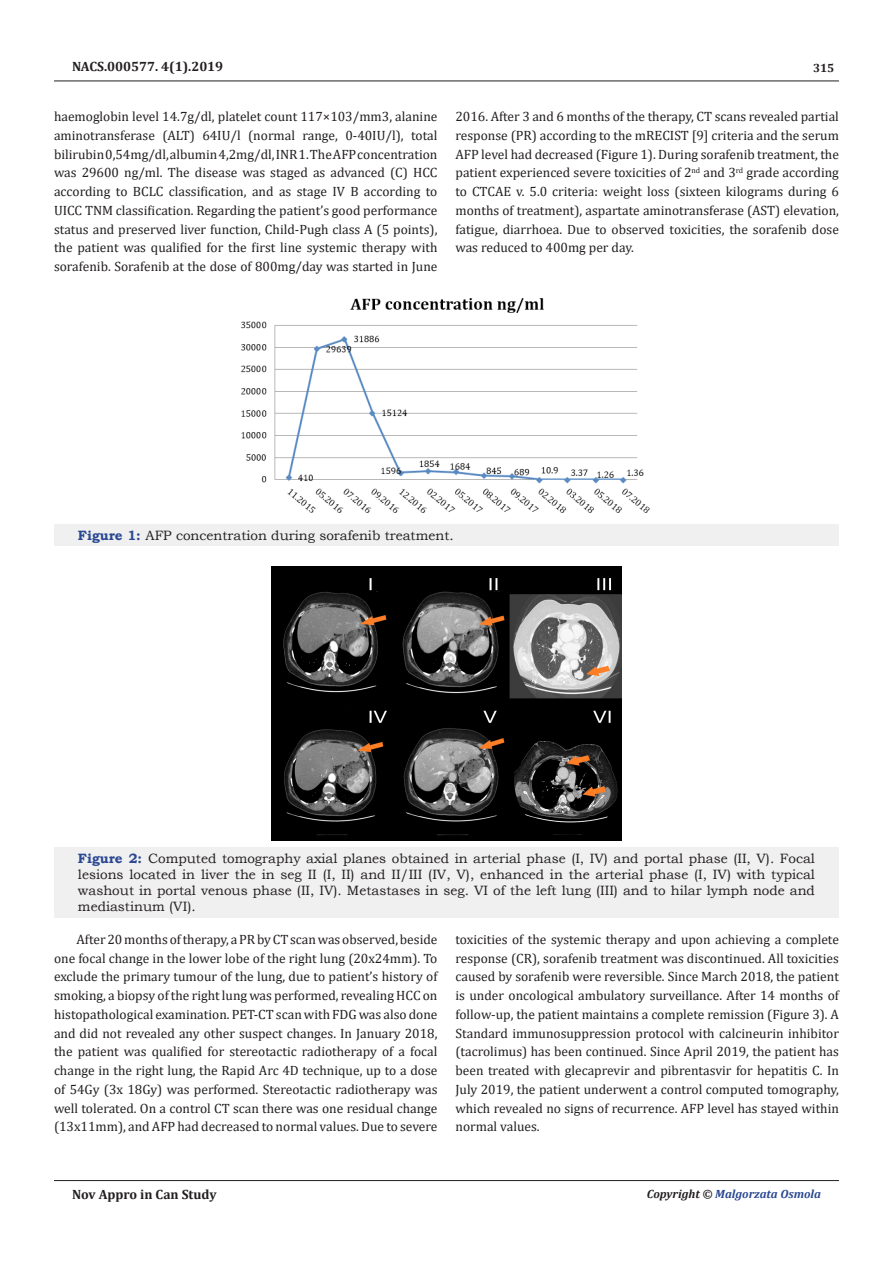
<style>
.page{position:relative;width:893px;height:1263px;background:#fff}
.page>*{position:absolute;margin:0;border:0;box-sizing:border-box;transform-origin:0 0}
.t1{font:13.5px/18.8px "Cambria";color:#231f20;text-align:justify}
.t2{font:13.5px/16.2px "Bookman Old Style";color:#231f20;text-align:justify}
.t3{font:700 13.5px "Cambria";color:#231f20}
.t4{font:italic 700 12px "Cambria";color:#2a4791}
.t5{font:700 12px "Cambria";color:#231f20}
.s1{font-weight:700;color:#2a4791}
.s2{color:#231f20}
</style>
<div class="page">
<hr style="left:54px;top:81px;width:785px;height:1px;background:#231f20">
<hr style="left:54px;top:1180px;width:785px;height:1px;background:#231f20">
<div style="left:54px;top:524px;width:785px;height:21px;background:#f0f0f0"></div>
<img style="left:241px;top:298px;width:409px;height:215px">
<div style="left:54px;top:847px;width:785px;height:70px;background:#f0f0f0"></div>
<img style="left:272px;top:566px;width:349px;height:275px">
<p class="t3" style="left:72px;top:56px;width:153px">NACS.000577. 4(1).2019</p>
<p class="t1" style="left:54px;top:107px;width:385px">haemoglobin level 14.7g/dl, platelet count 117×103/mm3, alanine aminotransferase (ALT) 64IU/l (normal range, 0-40IU/l), total bilirubin 0,54mg/dl, albumin 4,2mg/dl, INR 1. The AFP concentration was 29600 ng/ml. The disease was staged as advanced (C) HCC according to BCLC classification, and as stage IV B according to UICC TNM classification. Regarding the patient’s good performance status and preserved liver function, Child-Pugh class A (5 points), the patient was qualified for the first line systemic therapy with sorafenib. Sorafenib at the dose of 800mg/day was started in June</p>
<p class="t1" style="left:455px;top:107px;width:385px">2016. After 3 and 6 months of the therapy, CT scans revealed partial response (PR) according to the mRECIST [9] criteria and the serum AFP level had decreased (Figure 1). During sorafenib treatment, the patient experienced severe toxicities of 2<sup>nd</sup> and 3<sup>rd</sup> grade according to CTCAE v. 5.0 criteria: weight loss (sixteen kilograms during 6 months of treatment), aspartate aminotransferase (AST) elevation, fatigue, diarrhoea. Due to observed toxicities, the sorafenib dose was reduced to 400mg per day.</p>
<p class="t5" style="left:813px;top:60px;width:23px">315</p>
<p class="t2" style="left:78px;top:527px;width:377px"><span class="s1">Figure 1:</span> AFP concentration during sorafenib treatment.</p>
<p class="t2" style="left:78px;top:850px;width:738px"><span class="s1">Figure 2:</span> Computed tomography axial planes obtained in arterial phase (I, IV) and portal phase (II, V). Focal lesions located in liver the in seg II (I, II) and II/III (IV, V), enhanced in the arterial phase (I, IV) with typical washout in portal venous phase (II, IV). Metastases in seg. VI of the left lung (III) and to hilar lymph node and mediastinum (VI).</p>
<p class="t1" style="left:54px;top:930px;width:385px;text-indent:22px">After 20 months of therapy, a PR by CT scan was observed, beside one focal change in the lower lobe of the right lung (20x24mm). To exclude the primary tumour of the lung, due to patient’s history of smoking, a biopsy of the right lung was performed, revealing HCC on histopathological examination. PET-CT scan with FDG was also done and did not revealed any other suspect changes. In January 2018, the patient was qualified for stereotactic radiotherapy of a focal change in the right lung, the Rapid Arc 4D technique, up to a dose of 54Gy (3x 18Gy) was performed. Stereotactic radiotherapy was well tolerated. On a control CT scan there was one residual change (13x11mm), and AFP had decreased to normal values. Due to severe</p>
<p class="t1" style="left:455px;top:930px;width:385px">toxicities of the systemic therapy and upon achieving a complete response (CR), sorafenib treatment was discontinued. All toxicities caused by sorafenib were reversible. Since March 2018, the patient is under oncological ambulatory surveillance. After 14 months of follow-up, the patient maintains a complete remission (Figure 3). A Standard immunosuppression protocol with calcineurin inhibitor (tacrolimus) has been continued. Since April 2019, the patient has been treated with glecaprevir and pibrentasvir for hepatitis C. In July 2019, the patient underwent a control computed tomography, which revealed no signs of recurrence. AFP level has stayed within normal values.</p>
<p class="t3" style="left:72px;top:1185px;width:146px">Nov Appro in Can Study</p>
<p class="t4" style="left:647px;top:1185px;width:176px"><span class="s2">Copyright ©</span> Malgorzata Osmola</p>
</div>
